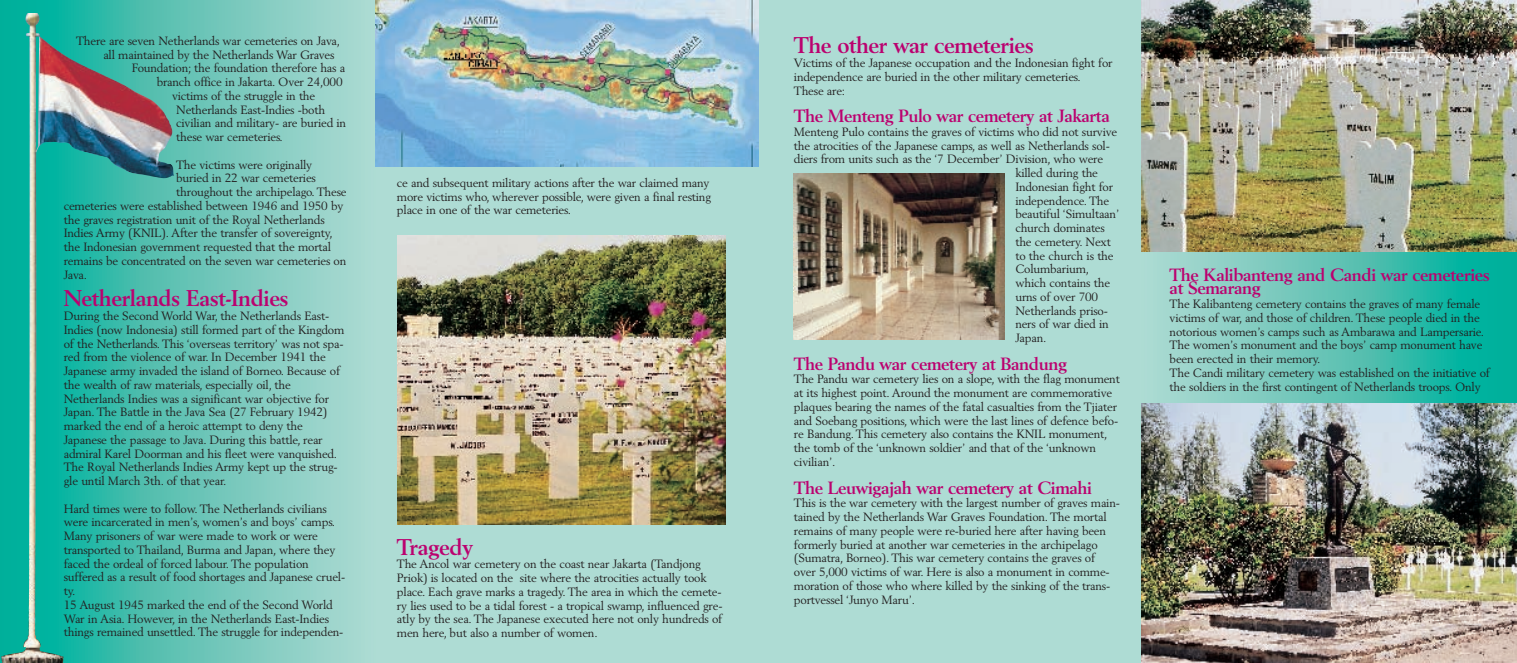
<style>
.page{position:relative;width:1517px;height:663px;background:#fff}
.page>*{position:absolute;margin:0;border:0;box-sizing:border-box;transform-origin:0 0}
.t1{font:700 22.5px "Berling LT Std";letter-spacing:-.02em;color:#bb016f}
.t2{font:700 17.5px/13.8px "Berling LT Std";letter-spacing:-.02em;color:#bb016f}
.t3{font:11.88px/13.8px "Berling LT Std";letter-spacing:-.015em;color:#231f20}
</style>
<div class="page">
<div style="left:0;top:0;width:376px;height:663px;background:linear-gradient(to right,#00ad98,#bbdad3)"></div>
<div style="left:376px;top:0;width:382px;height:663px;background:#aedcd4"></div>
<div style="left:758px;top:0;width:383px;height:663px;background:#aedcd4"></div>
<svg style="left:1141px;top:252px;width:376px;height:151px;background:#59c3b5"></svg>
<img style="left:1px;top:13px;width:173px;height:650px">
<img style="left:398px;top:236px;width:327px;height:288px">
<img style="left:794px;top:173px;width:210px;height:167px">
<img style="left:376px;top:0;width:382px;height:166px">
<img style="left:1141px;top:0;width:376px;height:252px">
<img style="left:1141px;top:403px;width:376px;height:260px">
<p class="t3" style="left:76px;top:35px;width:265px">There are seven Netherlands war cemeteries on Java,</p>
<p class="t3" style="left:103px;top:48px;width:233px">all maintained by the Netherlands War Graves</p>
<p class="t3" style="left:132px;top:62px;width:215px">Foundation; the foundation therefore has a</p>
<p class="t3" style="left:157px;top:76px;width:187px">branch office in Jakarta. Over 24,000</p>
<p class="t3" style="left:172px;top:90px;width:145px">victims of the struggle in the</p>
<p class="t3" style="left:176px;top:103px;width:151px">Netherlands East-Indies -both</p>
<p class="t3" style="left:176px;top:117px;width:171px">civilian and military- are buried in</p>
<p class="t3" style="left:176px;top:131px;width:108px">these war cemeteries.</p>
<p class="t3" style="left:176px;top:158px;width:137px">The victims were originally</p>
<p class="t3" style="left:176px;top:172px;width:141px">buried in 22 war cemeteries</p>
<p class="t3" style="left:176px;top:186px;width:172px">throughout the archipelago. These</p>
<p class="t3" style="left:64px;top:200px;width:281px">cemeteries were established between 1946 and 1950 by</p>
<p class="t3" style="left:64px;top:213px;width:262px">the graves registration unit of the Royal Netherlands</p>
<p class="t3" style="left:64px;top:227px;width:270px">Indies Army (KNIL). After the transfer of sovereignty,</p>
<p class="t3" style="left:64px;top:241px;width:269px">the Indonesian government requested that the mortal</p>
<p class="t3" style="left:64px;top:255px;width:284px">remains be concentrated on the seven war cemeteries on</p>
<p class="t3" style="left:64px;top:268px;width:25px">Java.</p>
<h1 class="t1" style="left:64px;top:289px;width:226px">Netherlands East-Indies</h1>
<p class="t3" style="left:64px;top:310px;width:282px">During the Second World War, the Netherlands East-Indies (now Indonesia) still formed part of the Kingdom of the Netherlands. This ‘overseas territory’ was not spa&shy;red from the violence of war. In December 1941 the Japanese army invaded the island of Borneo. Because of the wealth of raw materials, especially oil, the Netherlands Indies was a significant war objective for Japan. The Battle in the Java Sea (27 February 1942) marked the end of a heroic attempt to deny the Japanese the passage to Java. During this battle, rear admiral Karel Doorman and his fleet were vanquished.<br>The Royal Netherlands Indies Army kept up the strug&shy;gle until March 3th. of that year.</p>
<p class="t3" style="left:64px;top:502px;width:283px">Hard times were to follow. The Netherlands civilians were incarcerated in men’s, women’s and boys’ camps.<br>Many prisoners of war were made to work or were transported to Thailand, Burma and Japan, where they faced the ordeal of forced labour. The population suffered as a result of food shortages and Japanese cruel&shy;ty.<br>15 August 1945 marked the end of the Second World War in Asia. However, in the Netherlands East-Indies things remained unsettled. The struggle for independen-</p>
<p class="t3" style="left:397px;top:177px;width:316px">ce and subsequent military actions after the war claimed many more victims who, wherever possible, were given a final resting place in one of the war cemeteries.</p>
<h1 class="t1" style="left:397px;top:537px;width:78px">Tragedy</h1>
<p class="t3" style="left:397px;top:558px;width:327px">The Ancol war cemetery on the coast near Jakarta (Tandjong Priok) is located on the site where the atrocities actually took place. Each grave marks a tragedy. The area in which the cemete&shy;ry lies used to be a tidal forest - a tropical swamp, influenced gre&shy;atly by the sea. The Japanese executed here not only hundreds of men here, but also a number of women.</p>
<h1 class="t1" style="left:794px;top:36px;width:241px">The other war cemeteries</h1>
<p class="t3" style="left:794px;top:57px;width:320px">Victims of the Japanese occupation and the Indonesian fight for independence are buried in the other military cemeteries.<br>These are:</p>
<h2 class="t2" style="left:794px;top:110px;width:317px">The Menteng Pulo war cemetery at Jakarta</h2>
<p class="t3" style="left:794px;top:126px;width:325px">Menteng Pulo contains the graves of victims who did not survive</p>
<p class="t3" style="left:794px;top:139px;width:317px">the atrocities of the Japanese camps, as well as Netherlands sol-</p>
<p class="t3" style="left:794px;top:153px;width:311px">diers from units such as the ‘7 December’ Division, who were</p>
<p class="t3" style="left:1015px;top:167px;width:84px">killed during the</p>
<p class="t3" style="left:1015px;top:181px;width:99px">Indonesian fight for</p>
<p class="t3" style="left:1015px;top:194px;width:95px">independence. The</p>
<p class="t3" style="left:1015px;top:208px;width:105px">beautiful ‘Simultaan’</p>
<p class="t3" style="left:1015px;top:222px;width:91px">church dominates</p>
<p class="t3" style="left:1015px;top:236px;width:97px">the cemetery. Next</p>
<p class="t3" style="left:1015px;top:249px;width:100px">to the church is the</p>
<p class="t3" style="left:1015px;top:263px;width:75px">Columbarium,</p>
<p class="t3" style="left:1015px;top:277px;width:96px">which contains the</p>
<p class="t3" style="left:1015px;top:291px;width:84px">urns of over 700</p>
<p class="t3" style="left:1015px;top:304px;width:94px">Netherlands priso-</p>
<p class="t3" style="left:1015px;top:318px;width:95px">ners of war died in</p>
<p class="t3" style="left:1015px;top:332px;width:33px">Japan.</p>
<h2 class="t2" style="left:794px;top:358px;width:275px">The Pandu war cemetery at Bandung</h2>
<p class="t3" style="left:794px;top:373px;width:327px">The Pandu war cemetery lies on a slope, with the flag monument at its highest point. Around the monument are commemorative plaques bearing the names of the fatal casualties from the Tjiater and Soebang positions, which were the last lines of defence befo&shy;re Bandung. This cemetery also contains the KNIL monument, the tomb of the ‘unknown soldier’ and that of the ‘unknown civilian’.</p>
<h2 class="t2" style="left:794px;top:481px;width:300px">The Leuwigajah war cemetery at Cimahi</h2>
<p class="t3" style="left:794px;top:497px;width:327px">This is the war cemetery with the largest number of graves main&shy;tained by the Netherlands War Graves Foundation. The mortal remains of many people were re-buried here after having been formerly buried at another war cemeteries in the archipelago (Sumatra, Borneo). This war cemetery contains the graves of<br>over 5,000 victims of war. Here is also a monument in comme&shy;moration of those who where killed by the sinking of the trans&shy;portvessel ‘Junyo Maru’.</p>
<h2 class="t2" style="left:1169px;top:269px;width:322px">The Kalibanteng and Candi war cemeteries at Semarang</h2>
<p class="t3" style="left:1169px;top:298px;width:322px">The Kalibanteng cemetery contains the graves of many female victims of war, and those of children. These people died in the notorious women’s camps such as Ambarawa and Lampersarie.<br>The women’s monument and the boys’ camp monument have been erected in their memory.<br>The Candi military cemetery was established on the initiative of the soldiers in the first contingent of Netherlands troops. Only</p>
</div>
